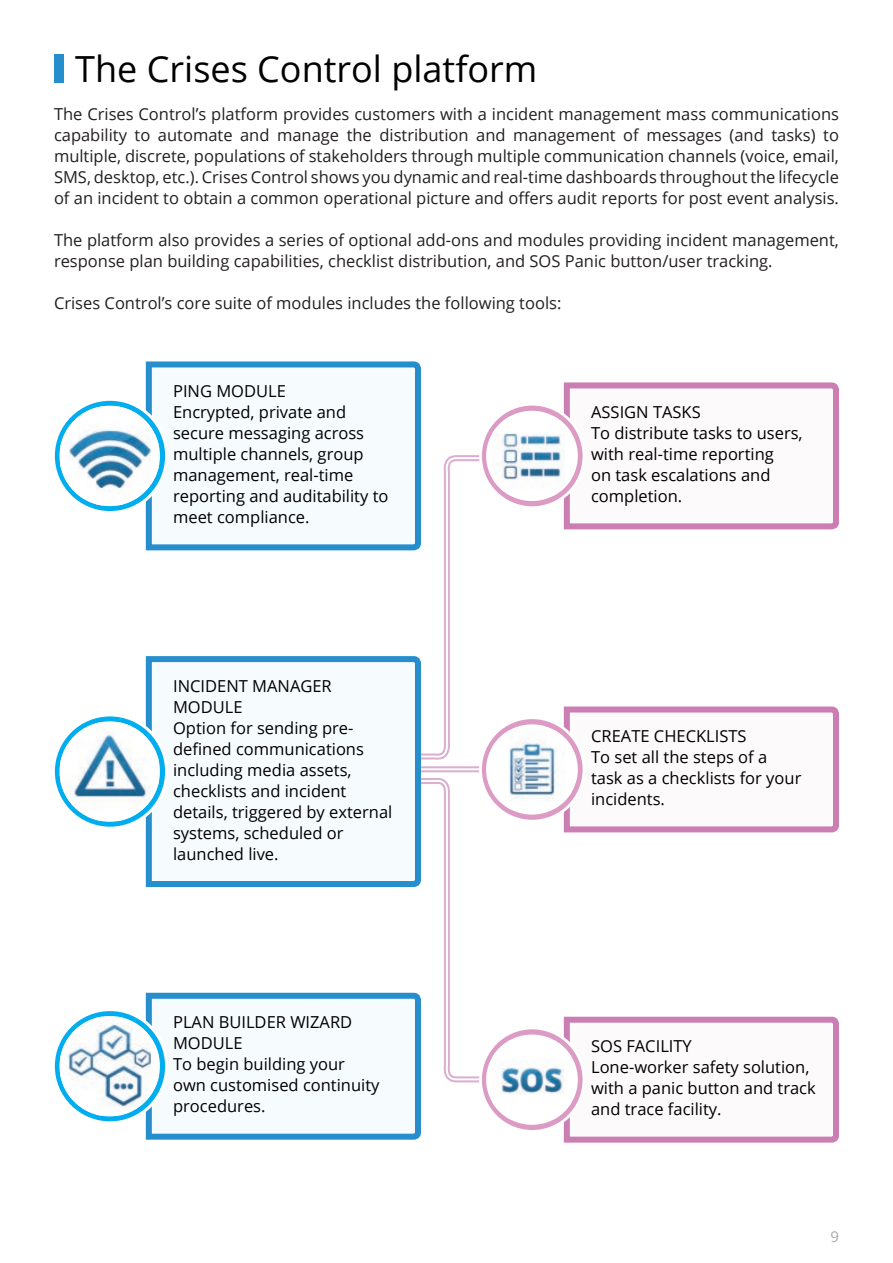
<style>
.page{position:relative;width:893px;height:1263px;background:#fff}
.page>*{position:absolute;margin:0;border:0;box-sizing:border-box;transform-origin:0 0}
.t1{font:36px "Open Sans";color:#000}
.t2{font:16.5px/21px "Open Sans";color:#231f20;text-align:justify}
.t3{font:16.5px/21px "Open Sans";color:#000}
.t4{font:15px "Open Sans";color:#a8a9ad}
</style>
<div class="page">
<hr style="left:404px;top:766px;width:115px;height:2px;background:#dbadcf">
<hr style="left:404px;top:770px;width:115px;height:2px;background:#dbadcf">
<svg style="left:424px;top:455px;width:55px;height:305px"></svg>
<div style="left:54px;top:54px;width:10px;height:28px;background:#268ecc"></div>
<svg style="left:145px;top:361px;width:276px;height:190px"></svg>
<svg style="left:53px;top:399px;width:114px;height:113px"></svg>
<div style="left:52px;top:398px;width:116px;height:116px;border:3px solid #fff;border-radius:50%"></div>
<img style="left:60px;top:406px;width:99px;height:99px">
<svg style="left:563px;top:382px;width:276px;height:148px"></svg>
<svg style="left:480px;top:404px;width:104px;height:104px"></svg>
<div style="left:479px;top:403px;width:106px;height:106px;border:3px solid #fff;border-radius:50%"></div>
<div style="left:486px;top:411px;width:92px;height:90px;background:#fff;border-radius:50%"></div>
<img style="left:492px;top:416px;width:79px;height:79px">
<svg style="left:563px;top:1016px;width:276px;height:127px"></svg>
<svg style="left:480px;top:1028px;width:104px;height:103px"></svg>
<div style="left:479px;top:1026px;width:106px;height:107px;border:3px solid #fff;border-radius:50%"></div>
<div style="left:486px;top:1034px;width:92px;height:91px;background:#fff;border-radius:50%"></div>
<img style="left:492px;top:1040px;width:79px;height:79px">
<svg style="left:563px;top:706px;width:276px;height:127px"></svg>
<svg style="left:480px;top:718px;width:104px;height:103px"></svg>
<div style="left:479px;top:716px;width:106px;height:106px;border:3px solid #fff;border-radius:50%"></div>
<div style="left:486px;top:724px;width:92px;height:90px;background:#fff;border-radius:50%"></div>
<img style="left:492px;top:730px;width:79px;height:79px">
<svg style="left:145px;top:656px;width:279px;height:121px"></svg>
<svg style="left:53px;top:715px;width:114px;height:113px"></svg>
<div style="left:52px;top:713px;width:116px;height:117px;border:3px solid #fff;border-radius:50%"></div>
<img style="left:60px;top:722px;width:99px;height:99px">
<svg style="left:143px;top:777px;width:348px;height:363px"></svg>
<svg style="left:53px;top:1009px;width:114px;height:114px"></svg>
<div style="left:52px;top:1008px;width:116px;height:116px;border:3px solid #fff;border-radius:50%"></div>
<img style="left:60px;top:1017px;width:99px;height:98px">
<h1 class="t1" style="left:75px;top:44px;width:464px">The Crises Control platform</h1>
<p class="t2" style="left:54px;top:103px;width:786px">The Crises Control’s platform provides customers with a incident management mass communications capability to automate and manage the distribution and management of messages (and tasks) to multiple, discrete, populations of stakeholders through multiple communication channels (voice, email, SMS, desktop, etc.). Crises Control shows you dynamic and real-time dashboards throughout the lifecycle of an incident to obtain a common operational picture and offers audit reports for post event analysis.</p>
<p class="t2" style="left:54px;top:229px;width:786px">The platform also provides a series of optional add-ons and modules providing incident management, response plan building capabilities, checklist distribution, and SOS Panic button/user tracking.</p>
<p class="t2" style="left:54px;top:292px;width:509px">Crises Control’s core suite of modules includes the following tools:</p>
<p class="t3" style="left:173px;top:380px;width:217px">PING MODULE<br>Encrypted, private and secure messaging across multiple channels, group management, real-time reporting and auditability to meet compliance.</p>
<p class="t3" style="left:173px;top:675px;width:221px">INCIDENT MANAGER<br>MODULE<br>Option for sending pre&shy;defined communications including media assets, checklists and incident details, triggered by external systems, scheduled or launched live.</p>
<p class="t3" style="left:173px;top:1011px;width:208px">PLAN BUILDER WIZARD<br>MODULE<br>To begin building your own customised continuity procedures.</p>
<p class="t3" style="left:591px;top:401px;width:213px">ASSIGN TASKS<br>To distribute tasks to users, with real-time reporting<br>on task escalations and completion.</p>
<p class="t3" style="left:591px;top:725px;width:212px">CREATE CHECKLISTS<br>To set all the steps of a task as a checklists for your incidents.</p>
<p class="t3" style="left:591px;top:1035px;width:226px">SOS FACILITY<br>Lone-worker safety solution, with a panic button and track and trace facility.</p>
<p class="t4" style="left:830px;top:1226px;width:10px">9</p>
</div>
